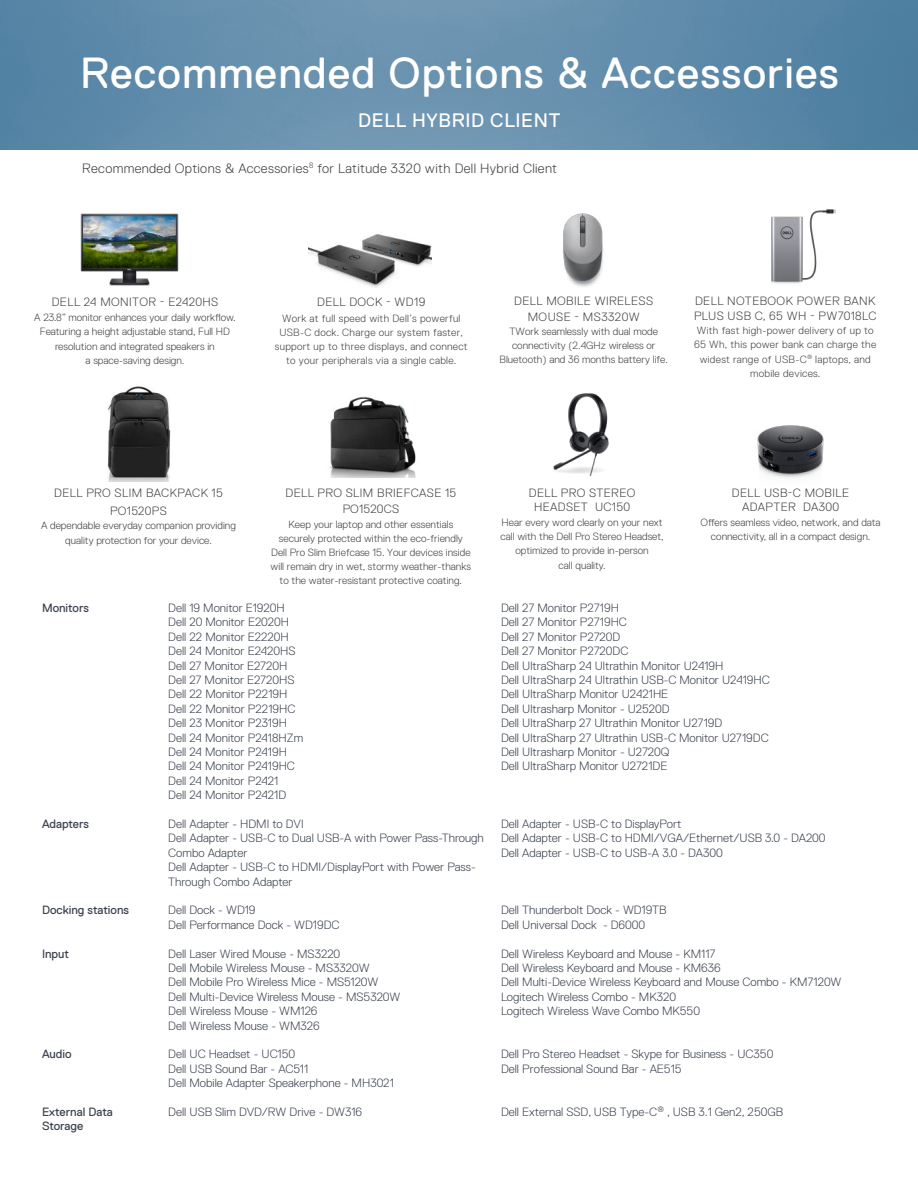
<style>
.page{position:relative;width:918px;height:1188px;background:#fff}
.page>*{position:absolute;margin:0;border:0;box-sizing:border-box;transform-origin:0 0}
.t1{font:43.5px "Dell Replica";letter-spacing:.025em;color:#fff}
.t2{font:19.5px "Dell Replica";letter-spacing:.035em;color:#fff}
.t3{font:300 13.5px "Dell Replica";letter-spacing:.025em;color:#444041}
.t4{font:300 12px/14.4px "Dell Replica";color:#3c424f}
.t5{font:300 12px/14.4px "Dell Replica";letter-spacing:.035em;color:#444041;text-align:center}
.t6{font:12px/14.4px "Dell Replica";color:#3c424f}
.t7{font:300 10.5px/14.4px "Dell Replica";color:#454444;text-align:center}
.t8{font:300 10.5px/14.1px "Dell Replica";letter-spacing:.025em;color:#454444;text-align:center}
</style>
<div class="page">
<img style="left:0;top:0;width:918px;height:150px">
<img style="left:771px;top:209px;width:65px;height:75px">
<img style="left:563px;top:213px;width:40px;height:74px">
<img style="left:80px;top:213px;width:99px;height:73px">
<img style="left:308px;top:234px;width:123px;height:54px">
<img style="left:107px;top:386px;width:64px;height:96px">
<img style="left:329px;top:396px;width:87px;height:81px">
<img style="left:553px;top:393px;width:56px;height:82px">
<img style="left:757px;top:425px;width:67px;height:53px">
<h1 class="t1" style="left:80px;top:48px;width:760px">Recommended Options &amp; Accessories</h1>
<h2 class="t2" style="left:358px;top:110px;width:204px">DELL HYBRID CLIENT</h2>
<p class="t3" style="left:82px;top:160px;width:476px">Recommended Options &amp; Accessories<sup>8</sup> for Latitude 3320 with Dell Hybrid Client</p>
<p class="t5" style="left:52px;top:295px;width:168px">DELL 24 MONITOR - E2420HS</p>
<p class="t7" style="left:34px;top:310px;width:203px">A 23.8” monitor enhances your daily workflow.<br>Featuring a height adjustable stand, Full HD resolution and integrated speakers in<br>a space-saving design.</p>
<p class="t5" style="left:317px;top:295px;width:110px">DELL DOCK - WD19</p>
<p class="t8" style="left:275px;top:311px;width:194px">Work at full speed with Dell’s powerful USB-C dock. Charge our system faster, support up to three displays, and connect to your peripherals via a single cable.</p>
<p class="t5" style="left:514px;top:293px;width:140px;line-height:15.8px">DELL MOBILE WIRELESS<br>MOUSE - MS3320W</p>
<p class="t7" style="left:499px;top:325px;width:170px;line-height:13.8px">TWork seamlessly with dual mode connectivity (2.4GHz wireless or<br>Bluetooth) and 36 months battery life.</p>
<p class="t5" style="left:694px;top:294px;width:184px;text-align:left">DELL NOTEBOOK POWER BANK<br>PLUS USB C, 65 WH - PW7018LC</p>
<p class="t8" style="left:694px;top:323px;width:184px">With fast high-power delivery of up to<br>65 Wh, this power bank can charge the widest range of USB-C<sup>®</sup> laptops, and mobile devices.</p>
<p class="t5" style="left:54px;top:484px;width:170px;line-height:18px">DELL PRO SLIM BACKPACK 15<br>PO1520PS</p>
<p class="t7" style="left:41px;top:518px;width:196px">A dependable everyday companion providing quality protection for your device.</p>
<p class="t5" style="left:285px;top:485px;width:172px;line-height:16px">DELL PRO SLIM BRIEFCASE 15<br>PO1520CS</p>
<p class="t7" style="left:271px;top:518px;width:202px">Keep your laptop and other essentials securely protected within the eco-friendly Dell Pro Slim Briefcase 15. Your devices inside will remain dry in wet, stormy weather-thanks to the water-resistant protective coating.</p>
<p class="t5" style="left:529px;top:486px;width:108px">DELL PRO STEREO<br>HEADSET UC150</p>
<p class="t7" style="left:501px;top:515px;width:165px">Hear every word clearly on your next call with the Dell Pro Stereo Headset, optimized to provide in-person<br>call quality.</p>
<p class="t5" style="left:732px;top:486px;width:119px">DELL USB-C MOBILE<br>ADAPTER DA300</p>
<p class="t7" style="left:701px;top:515px;width:181px">Offers seamless video, network, and data connectivity, all in a compact design.</p>
<p class="t6" style="left:42px;top:601px;width:48px">Monitors</p>
<p class="t6" style="left:42px;top:817px;width:48px">Adapters</p>
<p class="t6" style="left:42px;top:903px;width:89px">Docking stations</p>
<p class="t6" style="left:42px;top:946px;width:29px">Input</p>
<p class="t6" style="left:42px;top:1047px;width:31px">Audio</p>
<p class="t6" style="left:42px;top:1105px;width:72px">External Data<br>Storage</p>
<p class="t4" style="left:168px;top:601px;width:136px">Dell 19 Monitor E1920H<br>Dell 20 Monitor E2020H<br>Dell 22 Monitor E2220H<br>Dell 24 Monitor E2420HS<br>Dell 27 Monitor E2720H<br>Dell 27 Monitor E2720HS<br>Dell 22 Monitor P2219H<br>Dell 22 Monitor P2219HC<br>Dell 23 Monitor P2319H<br>Dell 24 Monitor P2418HZm<br>Dell 24 Monitor P2419H<br>Dell 24 Monitor P2419HC<br>Dell 24 Monitor P2421<br>Dell 24 Monitor P2421D</p>
<p class="t4" style="left:168px;top:817px;width:317px">Dell Adapter - HDMI to DVI<br>Dell Adapter - USB-C to Dual USB-A with Power Pass-Through Combo Adapter<br>Dell Adapter - USB-C to HDMI/DisplayPort with Power Pass-Through Combo Adapter</p>
<p class="t4" style="left:168px;top:903px;width:173px">Dell Dock - WD19<br>Dell Performance Dock - WD19DC</p>
<p class="t4" style="left:168px;top:946px;width:234px">Dell Laser Wired Mouse - MS3220<br>Dell Mobile Wireless Mouse - MS3320W<br>Dell Mobile Pro Wireless Mice - MS5120W<br>Dell Multi-Device Wireless Mouse - MS5320W Dell Wireless Mouse - WM126<br>Dell Wireless Mouse - WM326</p>
<p class="t4" style="left:168px;top:1047px;width:227px">Dell UC Headset - UC150<br>Dell USB Sound Bar - AC511<br>Dell Mobile Adapter Speakerphone - MH3021</p>
<p class="t4" style="left:168px;top:1105px;width:195px">Dell USB Slim DVD/RW Drive - DW316</p>
<p class="t4" style="left:501px;top:601px;width:270px">Dell 27 Monitor P2719H<br>Dell 27 Monitor P2719HC<br>Dell 27 Monitor P2720D<br>Dell 27 Monitor P2720DC<br>Dell UltraSharp 24 Ultrathin Monitor U2419H<br>Dell UltraSharp 24 Ultrathin USB-C Monitor U2419HC Dell UltraSharp Monitor U2421HE<br>Dell Ultrasharp Monitor - U2520D<br>Dell UltraSharp 27 Ultrathin Monitor U2719D<br>Dell UltraSharp 27 Ultrathin USB-C Monitor U2719DC Dell Ultrasharp Monitor - U2720Q<br>Dell UltraSharp Monitor U2721DE</p>
<p class="t4" style="left:501px;top:817px;width:326px">Dell Adapter - USB-C to DisplayPort<br>Dell Adapter - USB-C to HDMI/VGA/Ethernet/USB 3.0 - DA200<br>Dell Adapter - USB-C to USB-A 3.0 - DA300</p>
<p class="t4" style="left:501px;top:903px;width:167px">Dell Thunderbolt Dock - WD19TB<br>Dell Universal Dock - D6000</p>
<p class="t4" style="left:501px;top:946px;width:342px">Dell Wireless Keyboard and Mouse - KM117<br>Dell Wireless Keyboard and Mouse - KM636<br>Dell Multi-Device Wireless Keyboard and Mouse Combo - KM7120W Logitech Wireless Combo - MK320<br>Logitech Wireless Wave Combo MK550</p>
<p class="t4" style="left:501px;top:1047px;width:274px">Dell Pro Stereo Headset - Skype for Business - UC350<br>Dell Professional Sound Bar - AE515</p>
<p class="t4" style="left:501px;top:1105px;width:284px">Dell External SSD, USB Type-C<sup>®</sup> , USB 3.1 Gen2, 250GB</p>
</div>
